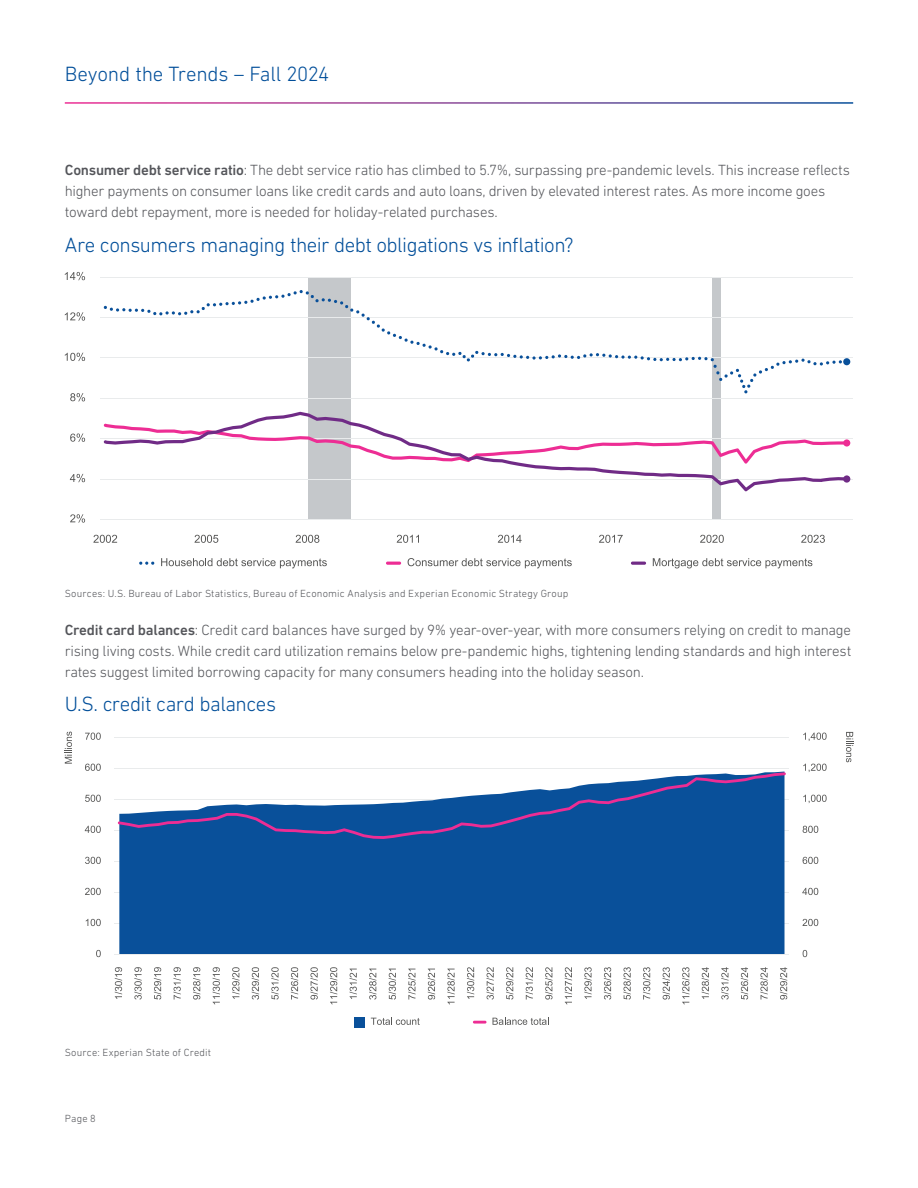
<style>
.page{position:relative;width:918px;height:1188px;background:#fff}
.page>*{position:absolute;margin:0;border:0;box-sizing:border-box;transform-origin:0 0}
.Body_text_10_14{font:300 21px "DIN Next W1 G";letter-spacing:-.025em;color:#014e99}
.Body_text_10_14-2{font:300 15px/21px "DIN Next W1 G";letter-spacing:-.02em;color:#54555a}
.Footer_Source_text_7_9{font:300 10.5px "DIN Next W1 G";letter-spacing:.015em;color:#54555a}
.s1{font-weight:500}
</style>
<div class="page">
<svg style="left:96px;top:950px;width:5px;height:7px"></svg>
<svg style="left:86px;top:919px;width:15px;height:7px"></svg>
<svg style="left:85px;top:888px;width:16px;height:7px"></svg>
<svg style="left:85px;top:857px;width:16px;height:7px"></svg>
<svg style="left:85px;top:826px;width:16px;height:7px"></svg>
<svg style="left:85px;top:795px;width:16px;height:7px"></svg>
<svg style="left:85px;top:764px;width:16px;height:7px"></svg>
<svg style="left:85px;top:733px;width:16px;height:7px"></svg>
<svg style="left:803px;top:950px;width:4px;height:7px"></svg>
<svg style="left:802px;top:919px;width:16px;height:7px"></svg>
<svg style="left:802px;top:888px;width:16px;height:7px"></svg>
<svg style="left:803px;top:857px;width:15px;height:7px"></svg>
<svg style="left:803px;top:826px;width:15px;height:7px"></svg>
<svg style="left:803px;top:795px;width:24px;height:8px"></svg>
<svg style="left:803px;top:764px;width:24px;height:8px"></svg>
<svg style="left:803px;top:733px;width:24px;height:8px"></svg>
<svg style="left:65px;top:732px;width:7px;height:32px"></svg>
<svg style="left:846px;top:732px;width:7px;height:30px"></svg>
<hr style="left:114px;top:923px;width:675px;height:1px;background:#e9ebec">
<hr style="left:114px;top:892px;width:675px;height:1px;background:#e9ebec">
<hr style="left:114px;top:861px;width:675px;height:1px;background:#e9ebec">
<hr style="left:114px;top:830px;width:675px;height:1px;background:#e9ebec">
<hr style="left:114px;top:799px;width:675px;height:1px;background:#e9ebec">
<hr style="left:114px;top:768px;width:675px;height:1px;background:#e9ebec">
<hr style="left:114px;top:737px;width:675px;height:1px;background:#e9ebec">
<div style="left:119px;top:839px;width:666px;height:115px;background:#09509a"></div>
<svg style="left:118px;top:772px;width:668px;height:67px;fill:#09509a"></svg>
<svg style="left:115px;top:967px;width:7px;height:32px"></svg>
<svg style="left:134px;top:967px;width:8px;height:33px"></svg>
<svg style="left:154px;top:967px;width:7px;height:33px"></svg>
<svg style="left:173px;top:967px;width:8px;height:33px"></svg>
<svg style="left:193px;top:967px;width:7px;height:33px"></svg>
<svg style="left:213px;top:967px;width:7px;height:37px"></svg>
<svg style="left:232px;top:967px;width:8px;height:32px"></svg>
<svg style="left:252px;top:967px;width:7px;height:33px"></svg>
<svg style="left:271px;top:967px;width:8px;height:33px"></svg>
<svg style="left:291px;top:967px;width:7px;height:33px"></svg>
<svg style="left:310px;top:967px;width:8px;height:33px"></svg>
<svg style="left:330px;top:967px;width:7px;height:37px"></svg>
<svg style="left:350px;top:969px;width:7px;height:30px"></svg>
<svg style="left:369px;top:969px;width:7px;height:31px"></svg>
<svg style="left:389px;top:969px;width:7px;height:31px"></svg>
<svg style="left:408px;top:969px;width:8px;height:31px"></svg>
<svg style="left:428px;top:969px;width:7px;height:31px"></svg>
<svg style="left:447px;top:969px;width:8px;height:35px"></svg>
<svg style="left:467px;top:967px;width:7px;height:32px"></svg>
<svg style="left:486px;top:967px;width:8px;height:33px"></svg>
<svg style="left:506px;top:967px;width:7px;height:33px"></svg>
<svg style="left:526px;top:967px;width:7px;height:33px"></svg>
<svg style="left:545px;top:967px;width:8px;height:33px"></svg>
<svg style="left:565px;top:967px;width:7px;height:37px"></svg>
<svg style="left:584px;top:967px;width:8px;height:32px"></svg>
<svg style="left:604px;top:967px;width:7px;height:33px"></svg>
<svg style="left:623px;top:967px;width:8px;height:33px"></svg>
<svg style="left:643px;top:967px;width:7px;height:33px"></svg>
<svg style="left:663px;top:967px;width:7px;height:33px"></svg>
<svg style="left:682px;top:967px;width:7px;height:37px"></svg>
<svg style="left:702px;top:967px;width:7px;height:32px"></svg>
<svg style="left:721px;top:967px;width:8px;height:33px"></svg>
<svg style="left:741px;top:967px;width:7px;height:33px"></svg>
<svg style="left:760px;top:967px;width:8px;height:33px"></svg>
<svg style="left:780px;top:967px;width:7px;height:33px"></svg>
<svg style="left:493px;top:1018px;width:56px;height:7px"></svg>
<hr style="left:473px;top:1021px;width:14px;height:3px;background:#ed2d94">
<svg style="left:371px;top:1018px;width:49px;height:7px"></svg>
<div style="left:355px;top:1017px;width:10px;height:11px;background:#09509a"></div>
<hr style="left:114px;top:954px;width:675px;height:1px;background:#e9ebec">
<svg style="left:70px;top:514px;width:15px;height:9px"></svg>
<svg style="left:70px;top:474px;width:15px;height:8px"></svg>
<svg style="left:70px;top:433px;width:15px;height:9px"></svg>
<svg style="left:70px;top:393px;width:15px;height:8px"></svg>
<svg style="left:65px;top:353px;width:20px;height:8px"></svg>
<svg style="left:65px;top:312px;width:20px;height:9px"></svg>
<svg style="left:65px;top:272px;width:20px;height:8px"></svg>
<svg style="left:408px;top:558px;width:164px;height:10px"></svg>
<hr style="left:386px;top:562px;width:15px;height:3px;background:#ed2d94;border-radius:2px">
<svg style="left:653px;top:558px;width:159px;height:10px"></svg>
<hr style="left:631px;top:562px;width:15px;height:3px;background:#702b86;border-radius:2px">
<svg style="left:161px;top:558px;width:166px;height:10px"></svg>
<svg style="left:139px;top:561px;width:15px;height:4px"></svg>
<svg style="left:93px;top:535px;width:24px;height:8px"></svg>
<svg style="left:195px;top:535px;width:23px;height:8px"></svg>
<svg style="left:296px;top:535px;width:23px;height:8px"></svg>
<svg style="left:397px;top:535px;width:22px;height:8px"></svg>
<svg style="left:498px;top:535px;width:24px;height:8px"></svg>
<svg style="left:599px;top:535px;width:24px;height:8px"></svg>
<svg style="left:700px;top:535px;width:24px;height:8px"></svg>
<svg style="left:801px;top:535px;width:24px;height:8px"></svg>
<div style="left:309px;top:277px;width:42px;height:242px;background:#c5c8cb"></div>
<div style="left:712px;top:277px;width:9px;height:242px;background:#c5c8cb"></div>
<hr style="left:100px;top:479px;width:753px;height:1px;background:#e9ebec">
<hr style="left:100px;top:438px;width:753px;height:1px;background:#e9ebec">
<hr style="left:100px;top:398px;width:753px;height:1px;background:#e9ebec">
<hr style="left:100px;top:357px;width:753px;height:1px;background:#e9ebec">
<hr style="left:100px;top:317px;width:753px;height:1px;background:#e9ebec">
<div style="left:843px;top:439px;width:7px;height:8px;background:#ed2d94;border-radius:50%"></div>
<svg style="left:104px;top:412px;width:744px;height:79px"></svg>
<div style="left:843px;top:475px;width:7px;height:8px;background:#702b86;border-radius:50%"></div>
<svg style="left:104px;top:290px;width:744px;height:103px"></svg>
<div style="left:843px;top:358px;width:7px;height:7px;background:#09509a;border-radius:50%"></div>
<hr style="left:100px;top:519px;width:753px;height:1px;background:#e9ebec">
<hr style="left:100px;top:277px;width:753px;height:1px;background:#e9ebec">
<h1 class="Body_text_10_14" style="left:65px;top:61px;width:266px">Beyond the Trends – Fall 2024</h1>
<p class="Body_text_10_14-2" style="left:65px;top:159px;width:787px"><span class="s1">Consumer debt service ratio</span>: The debt service ratio has climbed to 5.7%, surpassing pre-pandemic levels. This increase reflects higher payments on consumer loans like credit cards and auto loans, driven by elevated interest rates. As more income goes toward debt repayment, more is needed for holiday-related purchases.</p>
<p class="Body_text_10_14" style="left:65px;top:232px;width:510px">Are consumers managing their debt obligations vs inflation?</p>
<p class="Footer_Source_text_7_9" style="left:65px;top:587px;width:505px">Sources: U.S. Bureau of Labor Statistics, Bureau of Economic Analysis and Experian Economic Strategy Group</p>
<p class="Body_text_10_14-2" style="left:65px;top:619px;width:788px;text-align:justify"><span class="s1">Credit card balances</span>: Credit card balances have surged by 9% year-over-year, with more consumers relying on credit to manage rising living costs. While credit card utilization remains below pre-pandemic highs, tightening lending standards and high interest rates suggest limited borrowing capacity for many consumers heading into the holiday season.</p>
<p class="Body_text_10_14" style="left:65px;top:692px;width:213px">U.S. credit card balances</p>
<p class="Footer_Source_text_7_9" style="left:65px;top:1046px;width:148px">Source: Experian State of Credit</p>
<p class="Footer_Source_text_7_9" style="left:65px;top:1112px;width:33px">Page 8</p>
</div>
